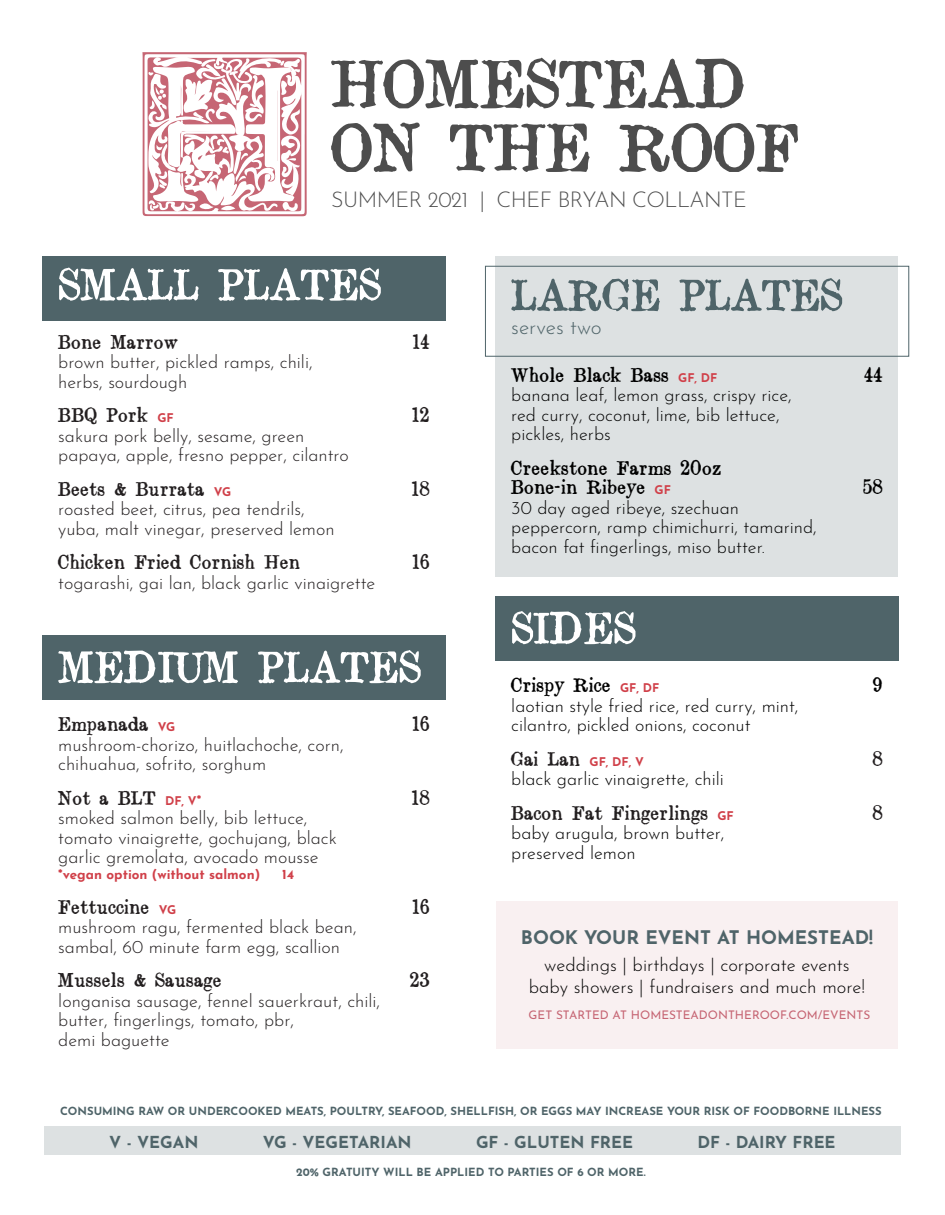
<style>
.page{position:relative;width:945px;height:1215px;background:#fff}
.page>*{position:absolute;margin:0;border:0;box-sizing:border-box;transform-origin:0 0}
.t1{font:77.85px/63.6px "Orwell";letter-spacing:-.025em;color:#4d4d4d}
.t2{font:51px "Orwell";letter-spacing:-.025em;color:#fff}
.t3{font:51px "Orwell";letter-spacing:-.025em;color:#4f6469}
.t4{font:22.5px "Orwell";color:#231f20}
.t5{font:22.5px/19.5px "Orwell";color:#000}
.t6{font:300 21.45px "Josefin Sans";letter-spacing:-.025em;color:#4d4d4d}
.t7{font:300 21px "Josefin Sans";color:#4f6469}
.t8{font:700 18.75px "Josefin Sans";color:#4f6469}
.t9{font:300 18.45px/21.8px "Josefin Sans";color:#000;text-align:center}
.t10{font:300 18px/19.5px "Josefin Sans";color:#231f20}
.t11{font:300 18px/19.5px "Josefin Sans";color:#000}
.t12{font:700 16.5px "Josefin Sans";color:#4f6469}
.t13{font:700 13.5px "Josefin Sans";color:#d04049}
.t14{font:700 12px "Josefin Sans";color:#d04049}
.t15{font:11.85px "Josefin Sans";color:#c66674}
.t16{font:700 11.25px "Josefin Sans";color:#4f6469}
.s1{font-family:"Josefin Sans";font-weight:700;font-size:12px;color:#d04049}
.s2{font-family:"Josefin Sans";font-weight:700;font-size:13.5px;color:#d04049}
.s3{font-family:"Orwell";font-weight:400;font-size:22.5px;color:#231f20}
</style>
<div class="page">
<div style="left:496px;top:902px;width:402px;height:147px;background:#f9f0f1"></div>
<div style="left:495px;top:256px;width:403px;height:321px;background:#dde1e2"></div>
<div style="left:43px;top:256px;width:403px;height:65px;background:#4f6469"></div>
<div style="left:43px;top:636px;width:403px;height:64px;background:#4f6469"></div>
<div style="left:496px;top:597px;width:403px;height:64px;background:#4f6469"></div>
<svg style="left:142px;top:52px;width:165px;height:164px"></svg>
<div style="left:44px;top:1126px;width:857px;height:29px;background:#dde1e2"></div>
<h1 class="t1" style="left:331px;top:48px;width:472px">HOMESTEAD<br>ON THE ROOF</h1>
<p class="t6" style="left:331px;top:183px;width:417px">SUMMER 2021 | CHEF BRYAN COLLANTE</p>
<h2 class="t2" style="left:58px;top:252px;width:326px">SMALL PLATES</h2>
<p class="t4" style="left:58px;top:327px;width:122px">Bone Marrow</p>
<p class="t4" style="left:413px;top:327px;width:19px">14</p>
<p class="t10" style="left:58px;top:350px;width:256px">brown butter, pickled ramps, chili, herbs, sourdough</p>
<p class="t4" style="left:58px;top:401px;width:117px">BBQ Pork <span class="s1">GF</span></p>
<p class="t4" style="left:412px;top:401px;width:20px">12</p>
<p class="t10" style="left:58px;top:424px;width:292px">sakura pork belly, sesame, green papaya, apple, fresno pepper, cilantro</p>
<p class="t4" style="left:58px;top:474px;width:174px">Beets &amp; Burrata <span class="s1">VG</span></p>
<p class="t4" style="left:412px;top:474px;width:20px">18</p>
<p class="t10" style="left:58px;top:497px;width:278px">roasted beet, citrus, pea tendrils, yuba, malt vinegar, preserved lemon</p>
<p class="t4" style="left:58px;top:548px;width:244px">Chicken Fried Cornish Hen</p>
<p class="t4" style="left:413px;top:548px;width:19px">16</p>
<p class="t10" style="left:58px;top:571px;width:319px">togarashi, gai lan, black garlic vinaigrette</p>
<h2 class="t2" style="left:58px;top:634px;width:366px">MEDIUM PLATES</h2>
<p class="t4" style="left:58px;top:710px;width:118px">Empanada <span class="s1">VG</span></p>
<p class="t4" style="left:413px;top:710px;width:19px">16</p>
<p class="t10" style="left:58px;top:733px;width:287px">mushroom-chorizo, huitlachoche, corn, chihuahua, sofrito, sorghum</p>
<p class="t4" style="left:58px;top:783px;width:145px">Not a BLT <span class="s1">DF, V</span><span class="s2">*</span></p>
<p class="t4" style="left:412px;top:783px;width:20px">18</p>
<p class="t10" style="left:58px;top:806px;width:280px">smoked salmon belly, bib lettuce, tomato vinaigrette, gochujang, black garlic gremolata, avocado mousse</p>
<p class="t13" style="left:58px;top:863px;width:203px">*vegan option (without salmon)</p>
<p class="t13" style="left:282px;top:863px;width:14px">14</p>
<p class="t4" style="left:58px;top:892px;width:119px">Fettuccine <span class="s1">VG</span></p>
<p class="t4" style="left:413px;top:892px;width:19px">16</p>
<p class="t10" style="left:58px;top:916px;width:300px">mushroom ragu, fermented black bean, sambal, 60 minute farm egg, scallion</p>
<p class="t4" style="left:58px;top:966px;width:166px">Mussels &amp; Sausage</p>
<p class="t4" style="left:410px;top:966px;width:22px">23</p>
<p class="t10" style="left:58px;top:989px;width:323px">longanisa sausage, fennel sauerkraut, chili, butter, fingerlings, tomato, pbr,<br>demi baguette</p>
<h2 class="t3" style="left:511px;top:262px;width:334px">LARGE PLATES</h2>
<p class="t7" style="left:511px;top:310px;width:92px">serves two</p>
<p class="t5" style="left:511px;top:364px;width:208px">Whole Black Bass <span class="s1">GF, DF</span></p>
<p class="t5" style="left:864px;top:364px;width:21px">44</p>
<p class="t11" style="left:511px;top:383px;width:282px">banana leaf, lemon grass, crispy rice, red curry, coconut, lime, bib lettuce, pickles, herbs</p>
<p class="t5" style="left:511px;top:457px;width:212px">Creekstone Farms 20oz<br>Bone-in Ribeye <span class="s1">GF</span></p>
<p class="t5" style="left:863px;top:476px;width:22px">58</p>
<p class="t11" style="left:511px;top:496px;width:307px">30 day aged ribeye, szechuan peppercorn, ramp chimichurri, tamarind, bacon fat fingerlings, miso butter.</p>
<h2 class="t2" style="left:511px;top:595px;width:127px">SIDES</h2>
<p class="t5" style="left:511px;top:674px;width:149px">Crispy Rice <span class="s1">GF, DF</span></p>
<p class="t5" style="left:873px;top:674px;width:12px">9</p>
<p class="t11" style="left:511px;top:694px;width:289px">laotian style fried rice, red curry, mint, cilantro, pickled onions, coconut</p>
<p class="t14" style="left:511px;top:751px;width:134px"><span class="s3">Gai Lan</span> GF, DF, V</p>
<p class="t4" style="left:873px;top:744px;width:12px">8</p>
<p class="t11" style="left:511px;top:767px;width:214px">black garlic vinaigrette, chili</p>
<p class="t4" style="left:511px;top:798px;width:224px">Bacon Fat Fingerlings <span class="s1">GF</span></p>
<p class="t4" style="left:873px;top:798px;width:12px">8</p>
<p class="t11" style="left:511px;top:821px;width:215px">baby arugula, brown butter, preserved lemon</p>
<p class="t8" style="left:521px;top:921px;width:353px">BOOK YOUR EVENT AT HOMESTEAD!</p>
<p class="t9" style="left:529px;top:952px;width:338px">weddings | birthdays | corporate events baby showers | fundraisers and much more!</p>
<p class="t15" style="left:529px;top:1005px;width:343px">GET STARTED AT HOMESTEADONTHEROOF.COM/EVENTS</p>
<p class="t16" style="left:60px;top:1101px;width:823px">CONSUMING RAW OR UNDERCOOKED MEATS, POULTRY, SEAFOOD, SHELLFISH, OR EGGS MAY INCREASE YOUR RISK OF FOODBORNE ILLNESS</p>
<p class="t12" style="left:109px;top:1127px;width:91px">V - VEGAN</p>
<p class="t12" style="left:263px;top:1127px;width:150px">VG - VEGETARIAN</p>
<p class="t12" style="left:476px;top:1127px;width:159px">GF - GLUTEN FREE</p>
<p class="t12" style="left:698px;top:1127px;width:140px">DF - DAIRY FREE</p>
<p class="t16" style="left:296px;top:1162px;width:351px">20% GRATUITY WILL BE APPLIED TO PARTIES OF 6 OR MORE.</p>
</div>
